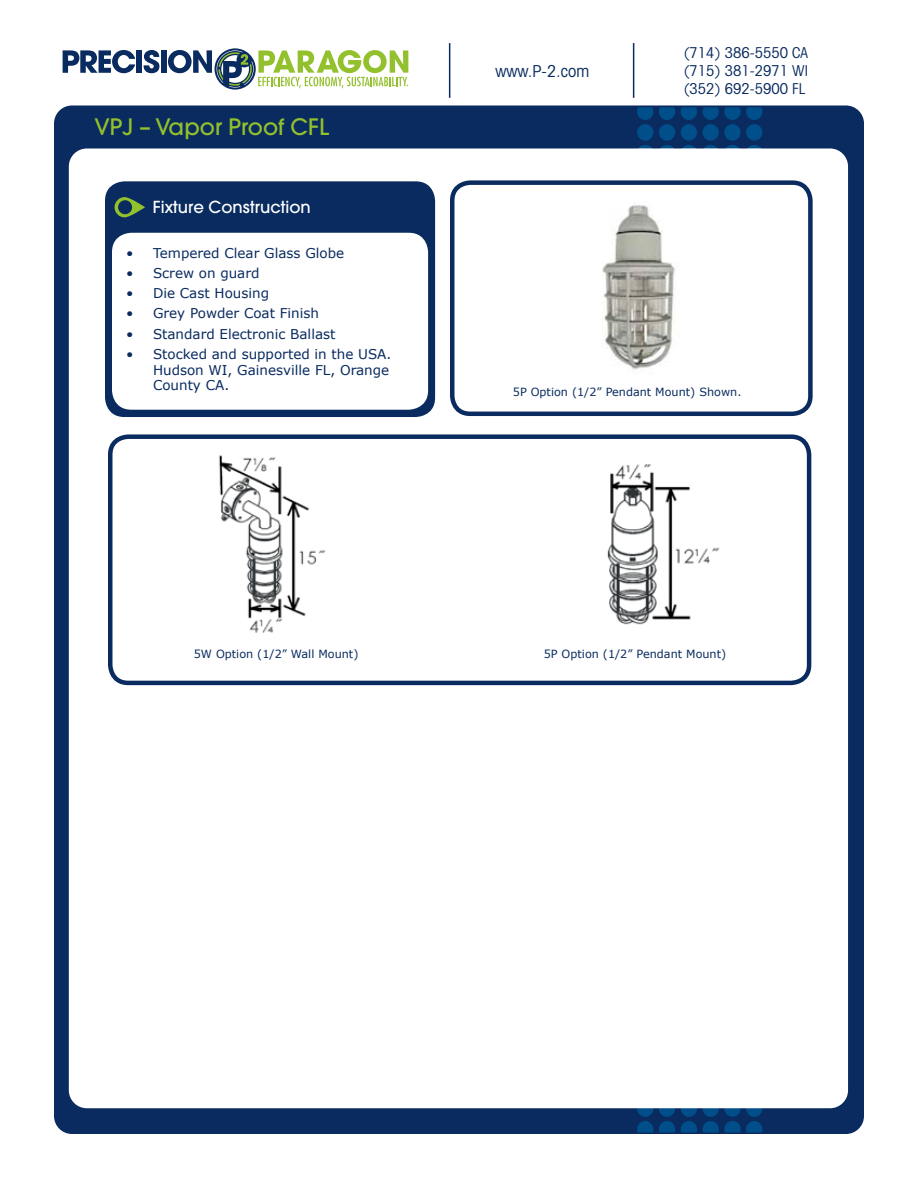
<style>
.page{position:relative;width:918px;height:1188px;background:#fff}
.page>*{position:absolute;margin:0;border:0;box-sizing:border-box;transform-origin:0 0}
.t1{font:500 22.5px "Avant Garde";color:#93c02d}
.t2{font:500 16.5px "Avant Garde";color:#fff}
.t3{font:condensed 16.5px "Avant Garde";color:#092b5f}
.t4{font:condensed 15px/18px "Avant Garde";color:#092b5f;text-align:justify}
.t5{font:13.5px/15.8px "Verdana";color:#092b5f}
.t6{font:11.25px "Verdana";color:#092b5f}
</style>
<div class="page">
<div style="left:54px;top:105px;width:810px;height:1029px;background:#092b5f;border-radius:18px"></div>
<div style="left:69px;top:149px;width:779px;height:959px;background:#fff;border-radius:18px"></div>
<svg style="left:637px;top:107px;width:16px;height:13px"></svg>
<svg style="left:659px;top:107px;width:16px;height:13px"></svg>
<svg style="left:681px;top:107px;width:81px;height:13px"></svg>
<div style="left:637px;top:124px;width:16px;height:17px;background:#004f8a;border-radius:50%"></div>
<div style="left:659px;top:124px;width:16px;height:17px;background:#004f8a;border-radius:50%"></div>
<div style="left:681px;top:124px;width:16px;height:17px;background:#004f8a;border-radius:50%"></div>
<div style="left:702px;top:124px;width:17px;height:17px;background:#004f8a;border-radius:50%"></div>
<div style="left:724px;top:124px;width:17px;height:17px;background:#004f8a;border-radius:50%"></div>
<div style="left:746px;top:124px;width:16px;height:17px;background:#004f8a;border-radius:50%"></div>
<svg style="left:637px;top:145px;width:16px;height:4px"></svg>
<svg style="left:659px;top:145px;width:16px;height:4px"></svg>
<svg style="left:681px;top:145px;width:81px;height:4px"></svg>
<svg style="left:637px;top:1108px;width:16px;height:25px"></svg>
<svg style="left:659px;top:1108px;width:16px;height:25px"></svg>
<svg style="left:681px;top:1108px;width:81px;height:25px"></svg>
<svg style="left:63px;top:50px;width:72px;height:23px"></svg>
<div style="left:137px;top:50px;width:5px;height:23px;background:#092b5f"></div>
<svg style="left:144px;top:50px;width:15px;height:23px"></svg>
<div style="left:161px;top:50px;width:5px;height:23px;background:#092b5f"></div>
<svg style="left:215px;top:48px;width:41px;height:42px"></svg>
<svg style="left:168px;top:50px;width:240px;height:38px"></svg>
<hr style="left:633px;top:43px;width:1px;height:55px;background:#092b5f">
<hr style="left:449px;top:43px;width:1px;height:55px;background:#092b5f">
<svg style="left:105px;top:181px;width:330px;height:236px"></svg>
<svg style="left:115px;top:197px;width:30px;height:20px"></svg>
<div style="left:450px;top:180px;width:363px;height:236px;border:4px solid #092b5f;border-radius:18px"></div>
<div style="left:108px;top:434px;width:703px;height:251px;border:4px solid #092b5f;border-radius:18px"></div>
<img style="left:602px;top:204px;width:73px;height:166px">
<img style="left:219px;top:455px;width:107px;height:178px">
<img style="left:607px;top:464px;width:113px;height:161px">
<h1 class="t1" style="left:94px;top:113px;width:236px">VPJ – Vapor Proof CFL</h1>
<p class="t2" style="left:153px;top:197px;width:160px">Fixture Construction</p>
<p class="t5" style="left:126px;top:245px;width:220px">• Tempered Clear Glass Globe</p>
<p class="t5" style="left:126px;top:265px;width:135px">• Screw on guard</p>
<p class="t5" style="left:126px;top:286px;width:145px">• Die Cast Housing</p>
<p class="t5" style="left:126px;top:306px;width:195px">• Grey Powder Coat Finish</p>
<p class="t5" style="left:126px;top:326px;width:211px">• Standard Electronic Ballast</p>
<p class="t5" style="left:153px;top:346px;width:240px;text-indent:-27px">• Stocked and supported in the USA.<br>Hudson WI, Gainesville FL, Orange<br>County CA.</p>
<p class="t3" style="left:495px;top:61px;width:95px">www.P-2.com</p>
<p class="t4" style="left:684px;top:44px;width:126px">(714) 386-5550 CA (715) 381-2971 WI (352) 692-5900 FL</p>
<p class="t6" style="left:513px;top:385px;width:230px">5P Option (1/2” Pendant Mount) Shown.</p>
<p class="t6" style="left:194px;top:647px;width:166px">5W Option (1/2” Wall Mount)</p>
<p class="t6" style="left:544px;top:647px;width:184px">5P Option (1/2” Pendant Mount)</p>
</div>
